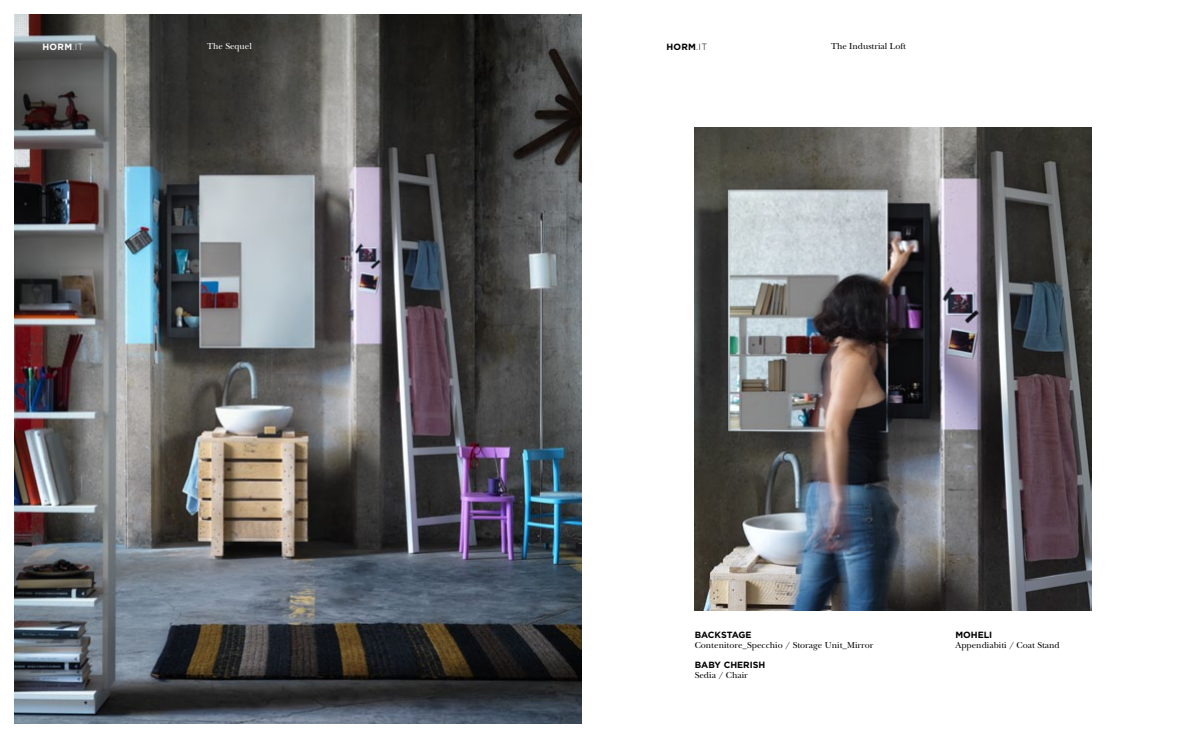
<style>
.page{position:relative;width:1191px;height:738px;background:#fff}
.page>*{position:absolute;margin:0;border:0;box-sizing:border-box;transform-origin:0 0}
.t1{font:9px "New Baskerville Std";color:#000}
.t2{font:700 9px "Gotham";color:#000}
.t3{font:9px "New Baskerville Std";color:#fff}
.t4{font:700 9px "Gotham";color:#fff}
.s1{font-weight:300}
</style>
<div class="page">
<img style="left:694px;top:128px;width:397px;height:481px">
<img style="left:14px;top:14px;width:567px;height:709px">
<p class="t4" style="left:43px;top:42px;width:42px">HORM<span class="s1">.IT</span></p>
<p class="t3" style="left:207px;top:41px;width:46px">The Sequel</p>
<p class="t2" style="left:666px;top:42px;width:42px">HORM<span class="s1">.IT</span></p>
<p class="t1" style="left:831px;top:41px;width:77px">The Industrial Loft</p>
<p class="t2" style="left:694px;top:628px;width:58px">BACKSTAGE</p>
<p class="t1" style="left:694px;top:639px;width:180px">Contenitore_Specchio / Storage Unit_Mirror</p>
<p class="t2" style="left:694px;top:658px;width:72px">BABY CHERISH</p>
<p class="t1" style="left:694px;top:669px;width:55px">Sedia / Chair</p>
<p class="t2" style="left:955px;top:628px;width:38px">MOHELI</p>
<p class="t1" style="left:955px;top:639px;width:106px">Appendiabiti / Coat Stand</p>
</div>
